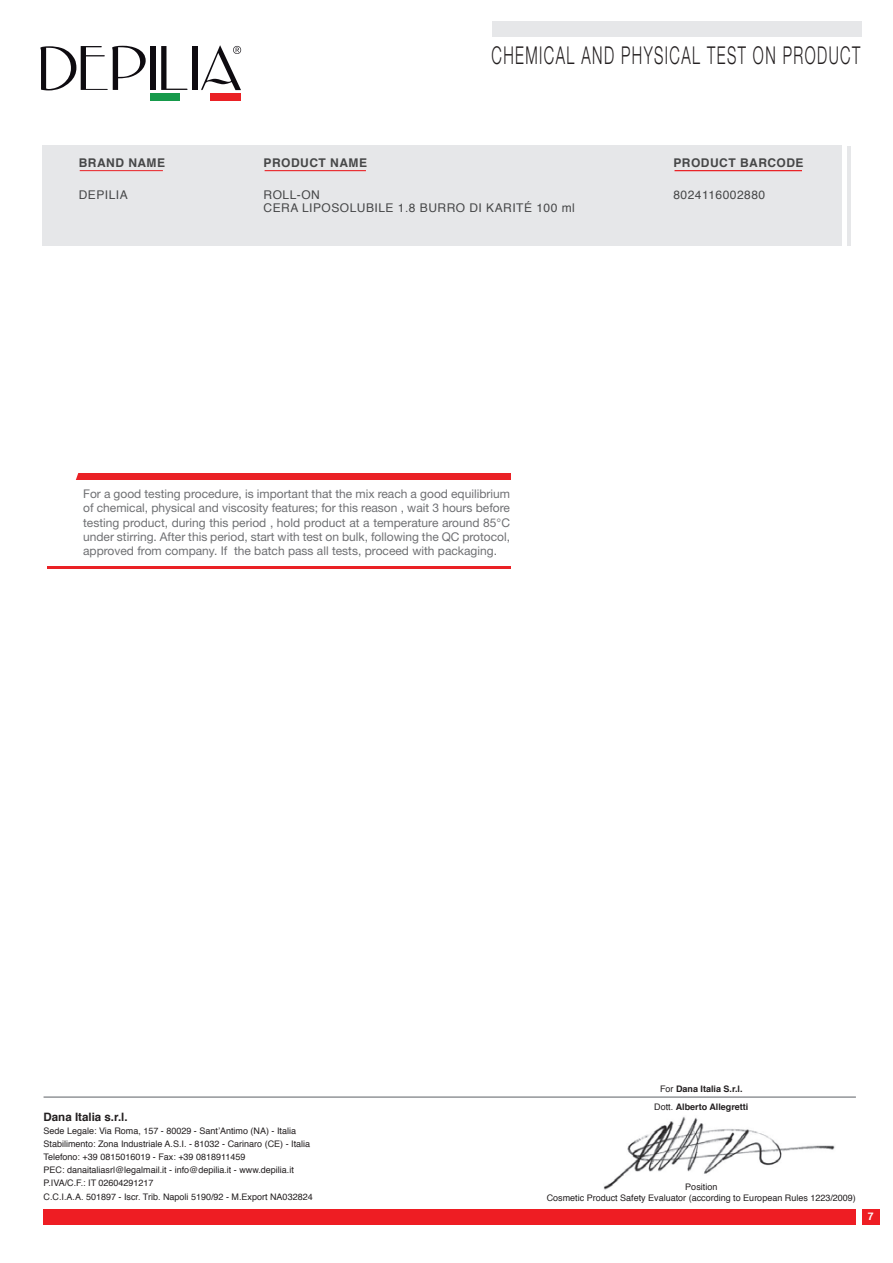
<style>
.page{position:relative;width:893px;height:1263px;background:#fff}
.page>*{position:absolute;margin:0;border:0;box-sizing:border-box;transform-origin:0 0}
.t1{font:300 24.6px "Helvetica Neue LT Std";letter-spacing:.095em;color:#231f20;scale:.6 1}
.t2{font:12px/14.4px "Helvetica Neue LT Std";color:#6f7073;text-align:justify}
.t3{font:12px/13px "Helvetica";letter-spacing:.04em;color:#464748}
.t4{font:700 12px "Helvetica";letter-spacing:.04em;color:#464748}
.t5{font:700 11.55px "Helvetica";color:#231f20}
.t6{font:700 10.5px "Helvetica";color:#fff}
.t7{font:9px/13px "Helvetica";color:#231f20}
.t8{font:700 9px/18.5px "Helvetica";color:#231f20;text-align:center}
.s1{font-weight:400}
</style>
<div class="page">
<svg style="left:40px;top:46px;width:106px;height:44px"></svg>
<div style="left:150px;top:46px;width:6px;height:44px;background:#0e0b10"></div>
<svg style="left:161px;top:46px;width:27px;height:44px"></svg>
<div style="left:192px;top:46px;width:6px;height:44px;background:#0e0b10"></div>
<svg style="left:201px;top:45px;width:40px;height:45px"></svg>
<div style="left:150px;top:94px;width:31px;height:7px;background:#169a4b"></div>
<div style="left:211px;top:94px;width:30px;height:7px;background:#ea2125"></div>
<img style="left:604px;top:1116px;width:231px;height:74px">
<div style="left:44px;top:1209px;width:812px;height:16px;background:#ee1d23"></div>
<hr style="left:44px;top:1096px;width:812px;height:2px;background:#939598">
<div style="left:47px;top:473px;width:463px;height:6px;background:#ea2125"></div>
<hr style="left:47px;top:566px;width:463px;height:3px;background:#ea2125">
<svg style="left:47px;top:473px;width:37px;height:7px"></svg>
<div style="left:492px;top:21px;width:370px;height:16px;background:#e6e7e9"></div>
<div style="left:862px;top:1209px;width:18px;height:16px;background:#ee1d23"></div>
<div style="left:43px;top:146px;width:799px;height:100px;background:#e6e7e9"></div>
<hr style="left:847px;top:146px;width:4px;height:99px;background:#e6e7e9">
<hr style="left:675px;top:170px;width:127px;height:1px;background:#ea2125">
<hr style="left:265px;top:170px;width:101px;height:1px;background:#ea2125">
<hr style="left:80px;top:170px;width:83px;height:1px;background:#ea2125">
<h2 class="t4" style="left:79px;top:153px;width:88px">BRAND NAME</h2>
<h2 class="t3" style="left:79px;top:188px;width:50px">DEPILIA</h2>
<h1 class="t1" style="left:492px;top:40px;width:616px">CHEMICAL AND PHYSICAL TEST ON PRODUCT</h1>
<h2 class="t4" style="left:264px;top:153px;width:105px">PRODUCT NAME</h2>
<h2 class="t3" style="left:264px;top:188px;width:313px">ROLL-ON<br>CERA LIPOSOLUBILE 1.8 BURRO DI KARITÉ 100 ml</h2>
<h2 class="t4" style="left:673px;top:153px;width:132px">PRODUCT BARCODE</h2>
<h2 class="t3" style="left:673px;top:188px;width:93px">8024116002880</h2>
<p class="t2" style="left:83px;top:486px;width:429px">For a good testing procedure, is important that the mix reach a good equilibrium of chemical, physical and viscosity features; for this reason , wait 3 hours before testing product, during this period , hold product at a temperature around 85°C under stirring. After this period, start with test on bulk, following the QC protocol, approved from company. If the batch pass all tests, proceed with packaging.</p>
<p class="t5" style="left:44px;top:1108px;width:86px">Dana Italia s.r.l.</p>
<p class="t7" style="left:44px;top:1125px;width:271px">Sede Legale: Via Roma, 157 - 80029 - Sant’Antimo (NA) - Italia Stabilimento: Zona Industriale A.S.I. - 81032 - Carinaro (CE) - Italia Telefono: +39 0815016019 - Fax: +39 0818911459<br>PEC: danaitaliasrl@legalmail.it - info@depilia.it - www.depilia.it P.IVA/C.F.: IT 02604291217<br>C.C.I.A.A. 501897 - Iscr. Trib. Napoli 5190/92 - M.Export NA032824</p>
<p class="t8" style="left:654px;top:1079px;width:96px"><span class="s1">For</span> Dana Italia S.r.l.<br><span class="s1">Dott.</span> Alberto Allegretti</p>
<p class="t7" style="left:547px;top:1182px;width:311px;line-height:10.5px;text-align:center">Position<br>Cosmetic Product Safety Evaluator (according to European Rules 1223/2009)</p>
<p class="t6" style="left:868px;top:1208px;width:7px">7</p>
</div>
